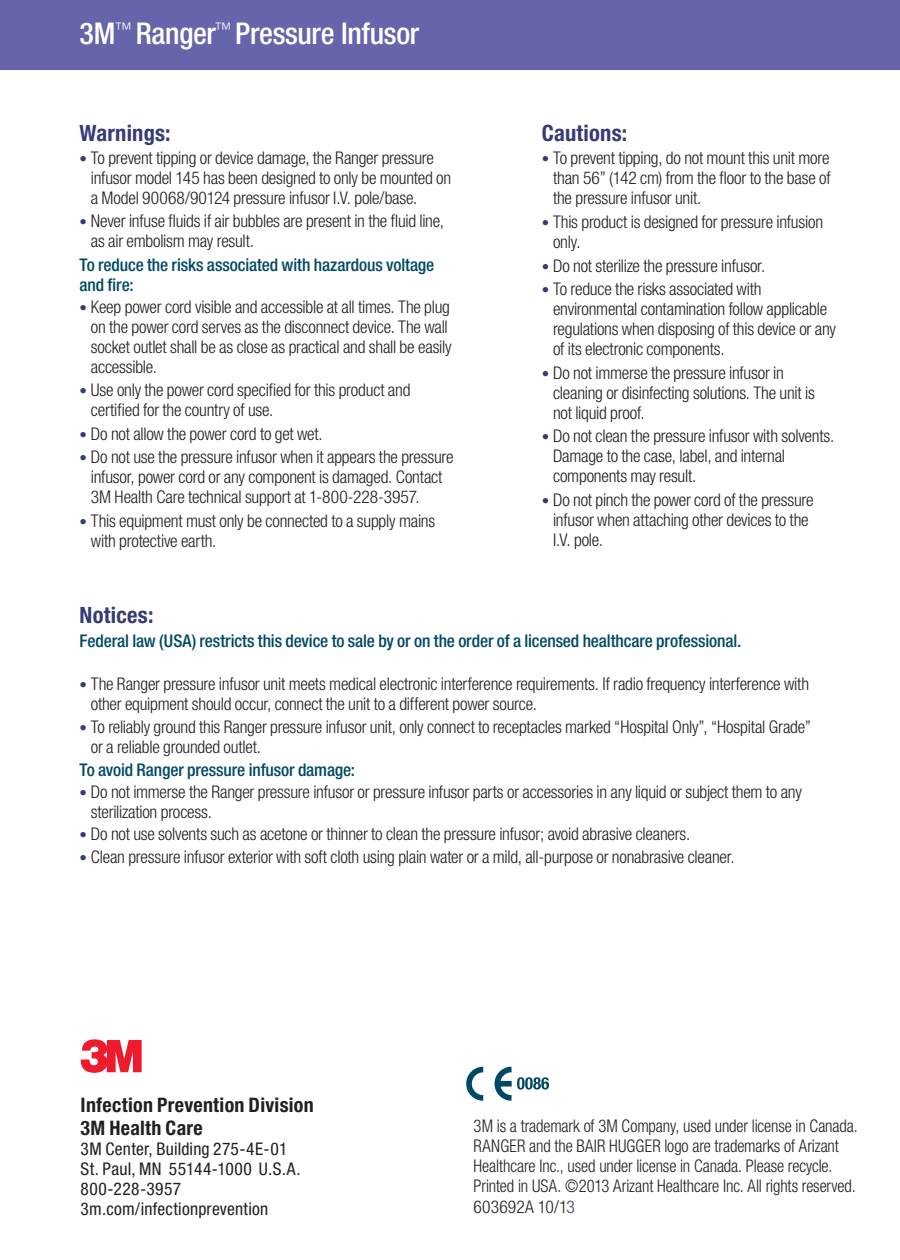
<style>
.page{position:relative;width:900px;height:1260px;background:#fff}
.page>*{position:absolute;margin:0;border:0;box-sizing:border-box;transform-origin:0 0}
.t1{font:500 condensed 30px "Helvetica Neue LT Pro";letter-spacing:-.01em;color:#fff}
.t2{font:700 condensed 22.5px "Helvetica Neue LT Pro";letter-spacing:.01em;color:#363b74}
.t3{font:700 condensed 20px "Helvetica Neue LT Pro";letter-spacing:.015em;color:#231f20}
.t4{font:300 condensed 17.5px/20px "Helvetica Neue LT Pro";letter-spacing:-.01em;color:#231f20}
.t5{font:300 condensed 17.5px/20px "Helvetica Neue LT Pro";letter-spacing:-.01em;color:#231f20;scale:.95 1}
.t6{font:500 condensed 17.5px/20px "Helvetica Neue LT Pro";letter-spacing:-.005em;color:#004964}
.t7{font:condensed 17.5px "Helvetica Neue LT Pro";letter-spacing:.015em;color:#231f20}
.t8{font:300 condensed 17.5px "Helvetica Neue LT Pro";letter-spacing:.01em;color:#231f20}
.s1{font-size:15px;color:#363b74}
.s2{color:#363b74}
</style>
<div class="page">
<div style="left:0;top:0;width:900px;height:70px;background:#6664aa"></div>
<svg style="left:80px;top:1039px;width:62px;height:34px"></svg>
<svg style="left:466px;top:1067px;width:83px;height:34px"></svg>
<h1 class="t1" style="left:80px;top:15px;width:341px">3M<sup>™</sup> Ranger<sup>™</sup> Pressure Infusor</h1>
<h4 class="t2" style="left:80px;top:119px;width:93px">Warnings:</h4>
<p class="t4" style="left:91px;top:148px;width:362px;text-indent:-11px"><span class="s1">•</span> To prevent tipping or device damage, the Ranger pressure infusor model 145 has been designed to only be mounted on a Model 90068/90124 pressure infusor i.V. pole/base.</p>
<p class="t4" style="left:91px;top:211px;width:355px;text-indent:-11px"><span class="s1">•</span> Never infuse fluids if air bubbles are present in the fluid line, as air embolism may result.</p>
<h5 class="t6" style="left:80px;top:254px;width:356px">To reduce the risks associated with hazardous voltage and fire:</h5>
<p class="t4" style="left:91px;top:296px;width:362px;text-indent:-11px"><span class="s1">•</span> Keep power cord visible and accessible at all times. The plug on the power cord serves as the disconnect device. The wall socket outlet shall be as close as practical and shall be easily accessible.</p>
<p class="t4" style="left:91px;top:380px;width:321px;text-indent:-11px"><span class="s1">•</span> Use only the power cord specified for this product and certified for the country of use.</p>
<p class="t4" style="left:80px;top:424px;width:245px"><span class="s1">•</span> Do not allow the power cord to get wet.</p>
<p class="t4" style="left:91px;top:447px;width:364px;text-indent:-11px"><span class="s1">•</span> Do not use the pressure infusor when it appears the pressure infusor, power cord or any component is damaged. Contact<br>3M Health Care technical support at 1-800-228-3957.</p>
<p class="t4" style="left:91px;top:511px;width:346px;text-indent:-11px"><span class="s1">•</span> This equipment must only be connected to a supply mains with protective earth.</p>
<h4 class="t2" style="left:542px;top:119px;width:87px">Cautions:</h4>
<p class="t4" style="left:553px;top:148px;width:279px;text-align:justify;text-indent:-11px"><span class="s1">•</span> To prevent tipping, do not mount this unit more than 56” (142 cm) from the floor to the base of the pressure infusor unit.</p>
<p class="t4" style="left:553px;top:212px;width:272px;text-indent:-11px"><span class="s1">•</span> This product is designed for pressure infusion only.</p>
<p class="t4" style="left:542px;top:255px;width:225px"><span class="s1">•</span> Do not sterilize the pressure infusor.</p>
<p class="t4" style="left:553px;top:279px;width:284px;text-indent:-11px"><span class="s1">•</span> To reduce the risks associated with environmental contamination follow applicable regulations when disposing of this device or any of its electronic components.</p>
<p class="t4" style="left:553px;top:363px;width:263px;text-indent:-11px"><span class="s1">•</span> Do not immerse the pressure infusor in cleaning or disinfecting solutions. The unit is not liquid proof.</p>
<p class="t4" style="left:553px;top:426px;width:283px;text-indent:-11px"><span class="s1">•</span> Do not clean the pressure infusor with solvents.<br>Damage to the case, label, and internal components may result.</p>
<p class="t4" style="left:553px;top:490px;width:262px;text-indent:-11px"><span class="s1">•</span> Do not pinch the power cord of the pressure infusor when attaching other devices to the i.V. pole.</p>
<h4 class="t2" style="left:80px;top:602px;width:75px">Notices:</h4>
<h5 class="t6" style="left:80px;top:631px;width:663px">Federal law (USA) restricts this device to sale by or on the order of a licensed healthcare professional.</h5>
<p class="t4" style="left:91px;top:674px;width:720px;text-indent:-11px"><span class="s1">•</span> The Ranger pressure infusor unit meets medical electronic interference requirements. if radio frequency interference with other equipment should occur, connect the unit to a different power source.</p>
<p class="t4" style="left:91px;top:717px;width:722px;text-indent:-11px"><span class="s1">•</span> To reliably ground this Ranger pressure infusor unit, only connect to receptacles marked “Hospital Only”, “Hospital grade” or a reliable grounded outlet.</p>
<h5 class="t6" style="left:80px;top:760px;width:277px">To avoid Ranger pressure infusor damage:</h5>
<p class="t4" style="left:91px;top:781px;width:713px;text-indent:-11px"><span class="s1">•</span> Do not immerse the Ranger pressure infusor or pressure infusor parts or accessories in any liquid or subject them to any sterilization process.</p>
<p class="t4" style="left:80px;top:824px;width:612px"><span class="s1">•</span> Do not use solvents such as acetone or thinner to clean the pressure infusor; avoid abrasive cleaners.</p>
<p class="t4" style="left:80px;top:847px;width:657px"><span class="s1">•</span> Clean pressure infusor exterior with soft cloth using plain water or a mild, all-purpose or nonabrasive cleaner.</p>
<p class="t3" style="left:81px;top:1093px;width:235px">Infection Prevention Division</p>
<p class="t3" style="left:81px;top:1116px;width:124px">3M Health Care</p>
<p class="t7" style="left:81px;top:1138px;width:208px">3M Center, Building 275-4E-01</p>
<p class="t7" style="left:81px;top:1158px;width:221px">St. Paul, MN 55144-1000 U.S.A.</p>
<p class="t7" style="left:81px;top:1178px;width:102px">800-228-3957</p>
<p class="t7" style="left:81px;top:1198px;width:189px">3m.com/infectionprevention</p>
<p class="t5" style="left:474px;top:1116px;width:406px">3M is a trademark of 3M Company, used under license in Canada.<br>RaNgeR and the BaiR HUggeR logo are trademarks of arizant Healthcare inc., used under license in Canada. Please recycle.<br>Printed in USa. ©2013 arizant Healthcare inc. all rights reserved.</p>
<p class="t8" style="left:474px;top:1197px;width:103px">603692a 10/1<span class="s2">3</span></p>
</div>
